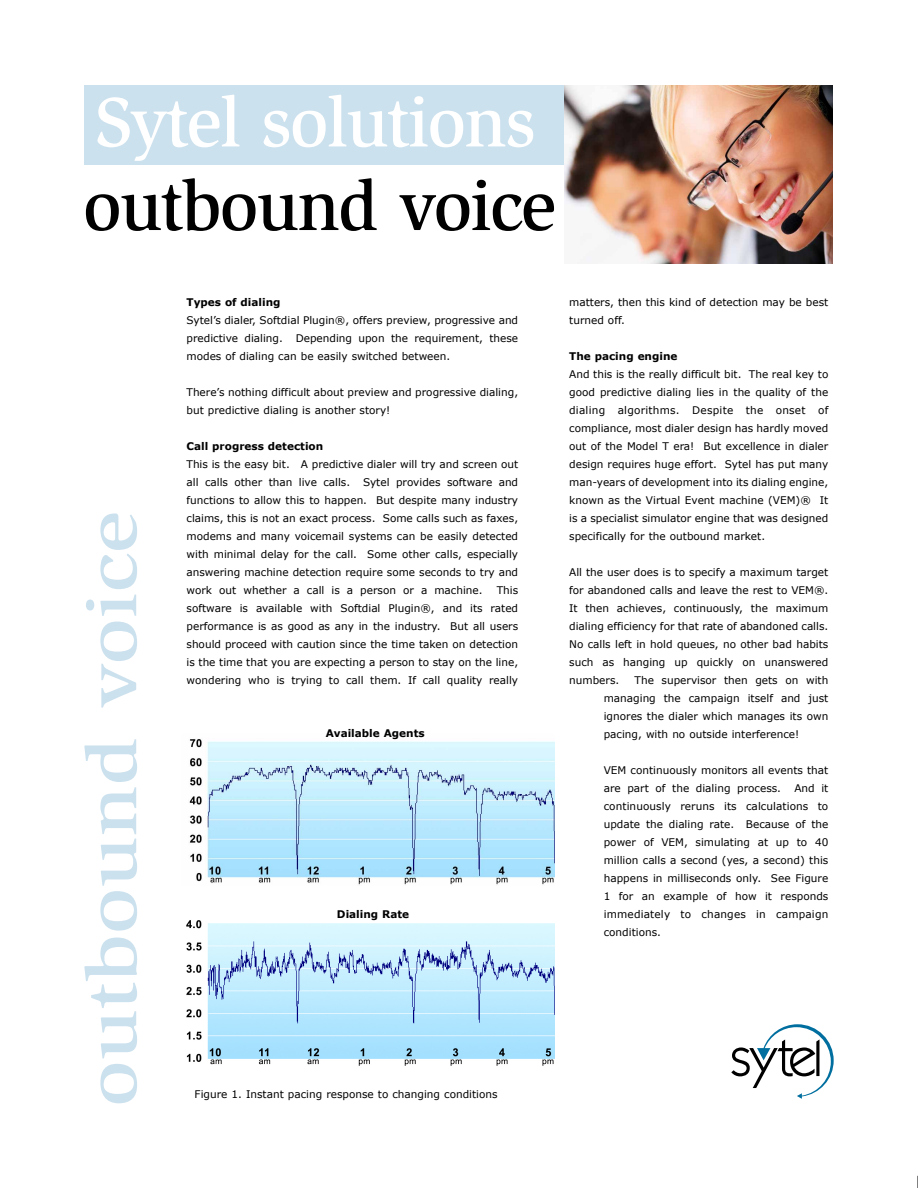
<style>
.page{position:relative;width:918px;height:1188px;background:#fff}
.page>*{position:absolute;margin:0;border:0;box-sizing:border-box;transform-origin:0 0}
.t1{font:500 72px "Slimbach";letter-spacing:-.025em;color:#fff}
.t2{font:500 72px "Slimbach";letter-spacing:-.025em;color:#000}
.t3{font:500 72px "Slimbach";color:#cce1ee;scale:1.2 1}
.t4{font:10.5px/18px "Verdana";color:#000;text-align:justify}
.t5{font:700 10.5px "Verdana";color:#000}
</style>
<div class="page">
<div style="left:85px;top:85px;width:519px;height:80px;background:#cce1ee"></div>
<img style="left:565px;top:85px;width:268px;height:178px">
<img style="left:186px;top:920px;width:369px;height:146px">
<img style="left:189px;top:739px;width:366px;height:146px">
<svg style="left:917px;top:1176px;width:1px;height:12px"></svg>
<svg style="left:731px;top:1024px;width:103px;height:75px"></svg>
<h1 class="t1" style="left:95px;top:79px;width:442px">Sytel solutions</h1>
<h1 class="t2" style="left:83px;top:162px;width:475px">outbound voice</h1>
<h1 class="t3" style="left:69px;top:1107px;width:498px;rotate:-90deg">outbound voice</h1>
<p class="t5" style="left:187px;top:295px;width:96px">Types of dialing</p>
<p class="t4" style="left:187px;top:311px;width:333px">Sytel’s dialer, Softdial Plugin®, offers preview, progressive and predictive dialing. Depending upon the requirement, these modes of dialing can be easily switched between.</p>
<p class="t4" style="left:187px;top:383px;width:333px">There’s nothing difficult about preview and progressive dialing, but predictive dialing is another story!</p>
<p class="t5" style="left:187px;top:439px;width:138px">Call progress detection</p>
<p class="t4" style="left:187px;top:455px;width:333px">This is the easy bit. A predictive dialer will try and screen out all calls other than live calls. Sytel provides software and functions to allow this to happen. But despite many industry claims, this is not an exact process. Some calls such as faxes, modems and many voicemail systems can be easily detected with minimal delay for the call. Some other calls, especially answering machine detection require some seconds to try and work out whether a call is a person or a machine.</p>
<p class="t4" style="left:187px;top:581px;width:333px;text-indent:310px">This software is available with Softdial Plugin®, and its rated performance is as good as any in the industry. But all users should proceed with caution since the time taken on detection is the time that you are expecting a person to stay on the line, wondering who is trying to call them. If call quality really</p>
<p class="t5" style="left:326px;top:726px;width:100px">Available Agents</p>
<p class="t5" style="left:337px;top:907px;width:74px">Dialing Rate</p>
<p class="t4" style="left:195px;top:1085px;width:304px">Figure 1. Instant pacing response to changing conditions</p>
<p class="t4" style="left:569px;top:293px;width:261px">matters, then this kind of detection may be best turned off.</p>
<p class="t5" style="left:569px;top:349px;width:110px">The pacing engine</p>
<p class="t4" style="left:569px;top:365px;width:261px">And this is the really difficult bit. The real key to good predictive dialing lies in the quality of the dialing algorithms. Despite the onset of compliance, most dialer design has hardly moved out of the Model T era! But excellence in dialer design requires huge effort. Sytel has put many man-years of development into its dialing engine, known as the Virtual Event machine (VEM)® It is a specialist simulator engine that was designed specifically for the outbound market.</p>
<p class="t4" style="left:569px;top:563px;width:261px">All the user does is to specify a maximum target for abandoned calls and leave the rest to VEM®.<br>It then achieves, continuously, the maximum dialing efficiency for that rate of abandoned calls.<br>No calls left in hold queues, no other bad habits such as hanging up quickly on unanswered numbers.</p>
<p class="t4" style="left:604px;top:671px;width:226px;text-indent:31px">The supervisor then gets on with managing the campaign itself and just ignores the dialer which manages its own pacing, with no outside interference!</p>
<p class="t4" style="left:604px;top:761px;width:226px">VEM continuously monitors all events that are part of the dialing process.</p>
<p class="t4" style="left:604px;top:779px;width:226px;text-indent:191px">And it continuously reruns its calculations to update the dialing rate. Because of the power of VEM, simulating at up to 40 million calls a second (yes, a second) this happens in milliseconds only. See Figure 1 for an example of how it responds immediately to changes in campaign conditions.</p>
</div>
